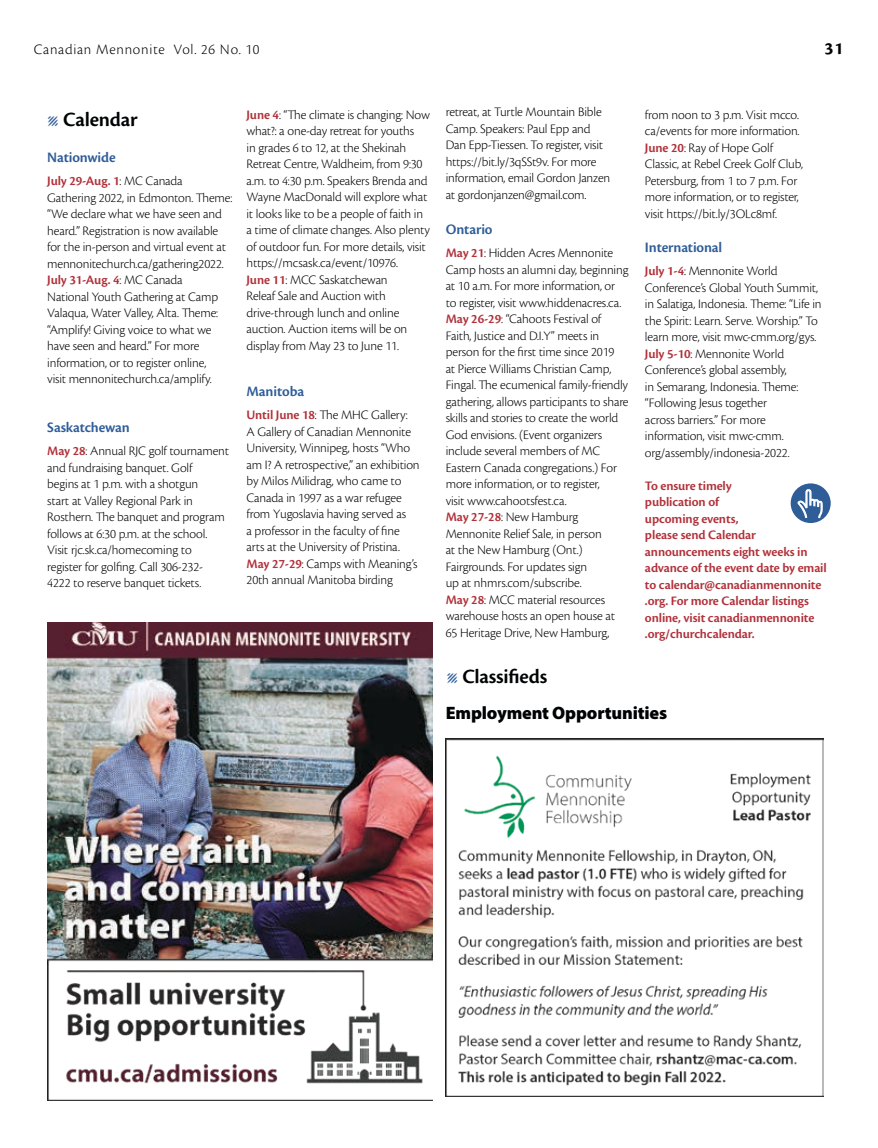
<style>
.page{position:relative;width:878px;height:1148px;background:#fff}
.page>*{position:absolute;margin:0;border:0;box-sizing:border-box;transform-origin:0 0}
.t1{font:600 21px "Cronos Pro";color:#010203}
.t2{font:900 18px "Myriad Pro";letter-spacing:-.01em;color:#010203}
.t3{font:700 18px "Cronos Pro";color:#010203}
.t4{font:600 15px "Cronos Pro";letter-spacing:-.005em;color:#2f5d98}
.t5{font:300 15px "Cronos Pro";letter-spacing:.05em;color:#010203}
.t6{font:300 13.5px/16.5px "Cronos Pro";letter-spacing:-.01em;color:#010203}
.t7{font:600 13.5px/16.5px "Cronos Pro";letter-spacing:-.01em;color:#b1313a}
.s1{font-family:"Warnock Pro";color:#2f5d98}
.s2{font-weight:600;color:#b1313a}
</style>
<div class="page">
<div style="left:790px;top:483px;width:40px;height:40px;background:#2f5d98;border-radius:50%"></div>
<img style="left:446px;top:738px;width:378px;height:358px">
<img style="left:47px;top:623px;width:385px;height:477px">
<p class="t5" style="left:34px;top:41px;width:227px">Canadian Mennonite Vol. 26 No. 10</p>
<h2 class="t3" style="left:824px;top:38px;width:20px">31</h2>
<h1 class="t1" style="left:47px;top:107px;width:92px"><span class="s1">҂</span> Calendar</h1>
<p class="t4" style="left:47px;top:149px;width:70px">Nationwide</p>
<p class="t6" style="left:47px;top:173px;width:187px"><span class="s2">July 29-Aug. 1</span>: MC Canada Gathering 2022, in Edmonton. Theme: “We declare what we have seen and heard.” Registration is now available for the in-person and virtual event at mennonitechurch.ca/gathering2022.<br><span class="s2">July 31-Aug. 4</span>: MC Canada<br>National Youth Gathering at Camp Valaqua, Water Valley, Alta. Theme: “Amplify! Giving voice to what we have seen and heard.” For more information, or to register online,<br>visit mennonitechurch.ca/amplify.</p>
<p class="t4" style="left:47px;top:419px;width:84px">Saskatchewan</p>
<p class="t6" style="left:47px;top:443px;width:183px"><span class="s2">May 28</span>: Annual RJC golf tournament and fundraising banquet. Golf<br>begins at 1 p.m. with a shotgun<br>start at Valley Regional Park in<br>Rosthern. The banquet and program follows at 6:30 p.m. at the school.<br>Visit rjc.sk.ca/homecoming to register for golfing. Call 306-232-<br>4222 to reserve banquet tickets.</p>
<p class="t6" style="left:246px;top:106px;width:185px"><span class="s2">June 4</span>: “The climate is changing: Now what?: a one-day retreat for youths<br>in grades 6 to 12, at the Shekinah Retreat Centre, Waldheim, from 9:30 a.m. to 4:30 p.m. Speakers Brenda and Wayne MacDonald will explore what it looks like to be a people of faith in a time of climate changes. Also plenty of outdoor fun. For more details, visit https://mcsask.ca/event/10976.<br><span class="s2">June 11</span>: MCC Saskatchewan<br>Releaf Sale and Auction with drive-through lunch and online auction. Auction items will be on display from May 23 to June 11.</p>
<p class="t4" style="left:246px;top:383px;width:59px">Manitoba</p>
<p class="t6" style="left:246px;top:407px;width:175px"><span class="s2">Until June 18</span>: The MHC Gallery:<br>A Gallery of Canadian Mennonite<br>University, Winnipeg, hosts “Who am I? A retrospective,” an exhibition by Milos Milidrag, who came to<br>Canada in 1997 as a war refugee from Yugoslavia having served as<br>a professor in the faculty of fine arts at the University of Pristina.<br><span class="s2">May 27-29</span>: Camps with Meaning’s<br>20th annual Manitoba birding</p>
<p class="t6" style="left:446px;top:104px;width:166px">retreat, at Turtle Mountain Bible Camp. Speakers: Paul Epp and Dan Epp-Tiessen. To register, visit https://bit.ly/3qSSt9v. For more information, email Gordon Janzen at gordonjanzen@gmail.com.</p>
<p class="t4" style="left:446px;top:221px;width:48px">Ontario</p>
<p class="t6" style="left:446px;top:245px;width:184px"><span class="s2">May 21</span>: Hidden Acres Mennonite Camp hosts an alumni day, beginning at 10 a.m. For more information, or to register, visit www.hiddenacres.ca.<br><span class="s2">May 26-29</span>: “Cahoots Festival of Faith, Justice and D.I.Y” meets in person for the first time since 2019<br>at Pierce Williams Christian Camp, Fingal. The ecumenical family-friendly gathering, allows participants to share skills and stories to create the world God envisions. (Event organizers include several members of MC Eastern Canada congregations.) For more information, or to register,<br>visit www.cahootsfest.ca.<br><span class="s2">May 27-28</span>: New Hamburg Mennonite Relief Sale, in person<br>at the New Hamburg (Ont.)<br>Fairgrounds. For updates sign<br>up at nhmrs.com/subscribe.<br><span class="s2">May 28</span>: MCC material resources warehouse hosts an open house at 65 Heritage Drive, New Hamburg,</p>
<h1 class="t1" style="left:446px;top:664px;width:102px"><span class="s1">҂</span> Classifieds</h1>
<p class="t6" style="left:645px;top:106px;width:160px">from noon to 3 p.m. Visit mcco. ca/events for more information.<br><span class="s2">June 20</span>: Ray of Hope Golf<br>Classic, at Rebel Creek Golf Club,<br>Petersburg, from 1 to 7 p.m. For more information, or to register, visit https://bit.ly/3OLc8mf.</p>
<p class="t4" style="left:645px;top:239px;width:79px">International</p>
<p class="t6" style="left:645px;top:263px;width:178px"><span class="s2">July 1-4</span>: Mennonite World<br>Conference’s Global Youth Summit, in Salatiga, Indonesia. Theme: “Life in the Spirit: Learn. Serve. Worship.” To learn more, visit mwc-cmm.org/gys.<br><span class="s2">July 5-10</span>: Mennonite World<br>Conference’s global assembly,<br>in Semarang, Indonesia. Theme: “Following Jesus together<br>across barriers.” For more information, visit mwc-cmm. org/assembly/indonesia-2022.</p>
<p class="t7" style="left:645px;top:477px;width:183px">To ensure timely<br>publication of<br>upcoming events,<br>please send Calendar announcements eight weeks in advance of the event date by email to calendar@canadianmennonite .org. For more Calendar listings online, visit canadianmennonite .org/churchcalendar.</p>
<h2 class="t2" style="left:446px;top:701px;width:223px">Employment Opportunities</h2>
</div>
